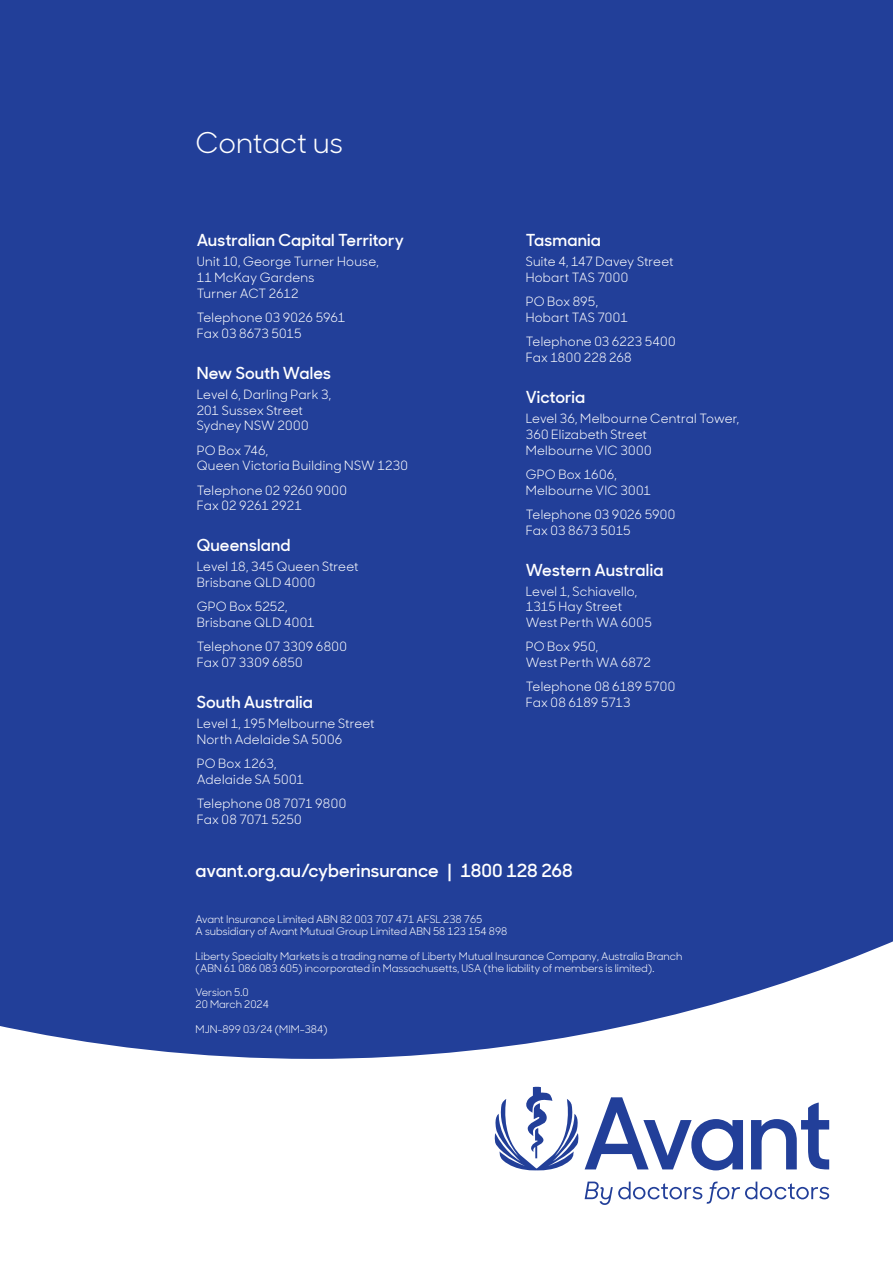
<style>
.page{position:relative;width:893px;height:1263px;background:#fff}
.page>*{position:absolute;margin:0;border:0;box-sizing:border-box;transform-origin:0 0}
.CTA_H2_w_hor_bar{font:28.5px "Sharp Sans Display No 1";color:#fff}
.URL___Contact_Number{font:600 18px "Sharp Sans Display No 1";letter-spacing:-.005em;color:#fff}
._1_3_Sub___White{font:600 16.5px "Sharp Sans Display No 1";letter-spacing:.01em;color:#fff}
._0__Body_text_White{font:12.75px/15.8px "Sharp Sans Display No 1";letter-spacing:.015em;color:#fff}
.Disclaimer{font:10.5px/12px "Sharp Sans Display No 1";color:#fff}
</style>
<div class="page">
<div style="left:0;top:0;width:893px;height:1059px;background:#223f99"></div>
<svg style="left:494px;top:1086px;width:85px;height:85px"></svg>
<svg style="left:585px;top:1097px;width:244px;height:73px"></svg>
<svg style="left:585px;top:1181px;width:244px;height:24px"></svg>
<p class="CTA_H2_w_hor_bar" style="left:196px;top:120px;width:149px">Contact us</p>
<p class="_1_3_Sub___White" style="left:197px;top:227px;width:209px">Australian Capital Territory</p>
<p class="_0__Body_text_White" style="left:197px;top:253px;width:184px">Unit 10, George Turner House,<br>11 McKay Gardens<br>Turner ACT 2612</p>
<p class="_0__Body_text_White" style="left:197px;top:309px;width:150px">Telephone 03 9026 5961<br>Fax 03 8673 5015</p>
<p class="_1_3_Sub___White" style="left:197px;top:360px;width:136px">New South Wales</p>
<p class="_0__Body_text_White" style="left:197px;top:385px;width:136px">Level 6, Darling Park 3,<br>201 Sussex Street<br>Sydney NSW 2000</p>
<p class="_0__Body_text_White" style="left:197px;top:441px;width:213px">PO Box 746,<br>Queen Victoria Building NSW 1230</p>
<p class="_0__Body_text_White" style="left:197px;top:481px;width:152px">Telephone 02 9260 9000<br>Fax 02 9261 2921</p>
<p class="_1_3_Sub___White" style="left:197px;top:533px;width:95px">Queensland</p>
<p class="_0__Body_text_White" style="left:197px;top:558px;width:163px">Level 18, 345 Queen Street<br>Brisbane QLD 4000</p>
<p class="_0__Body_text_White" style="left:197px;top:598px;width:120px">GPO Box 5252,<br>Brisbane QLD 4001</p>
<p class="_0__Body_text_White" style="left:197px;top:638px;width:152px">Telephone 07 3309 6800<br>Fax 07 3309 6850</p>
<p class="_1_3_Sub___White" style="left:197px;top:689px;width:118px">South Australia</p>
<p class="_0__Body_text_White" style="left:197px;top:715px;width:179px">Level 1, 195 Melbourne Street<br>North Adelaide SA 5006</p>
<p class="_0__Body_text_White" style="left:197px;top:755px;width:109px">PO Box 1263,<br>Adelaide SA 5001</p>
<p class="_0__Body_text_White" style="left:197px;top:795px;width:151px">Telephone 08 7071 9800<br>Fax 08 7071 5250</p>
<p class="_1_3_Sub___White" style="left:526px;top:227px;width:77px">Tasmania</p>
<p class="_0__Body_text_White" style="left:526px;top:253px;width:149px">Suite 4, 147 Davey Street<br>Hobart TAS 7000</p>
<p class="_0__Body_text_White" style="left:526px;top:293px;width:104px">PO Box 895,<br>Hobart TAS 7001</p>
<p class="_0__Body_text_White" style="left:526px;top:333px;width:152px">Telephone 03 6223 5400<br>Fax 1800 228 268</p>
<p class="_1_3_Sub___White" style="left:526px;top:384px;width:61px">Victoria</p>
<p class="_0__Body_text_White" style="left:526px;top:410px;width:215px">Level 36, Melbourne Central Tower,<br>360 Elizabeth Street<br>Melbourne VIC 3000</p>
<p class="_0__Body_text_White" style="left:526px;top:465px;width:127px">GPO Box 1606,<br>Melbourne VIC 3001</p>
<p class="_0__Body_text_White" style="left:526px;top:505px;width:151px">Telephone 03 9026 5900<br>Fax 03 8673 5015</p>
<p class="_1_3_Sub___White" style="left:526px;top:557px;width:139px">Western Australia</p>
<p class="_0__Body_text_White" style="left:526px;top:582px;width:128px">Level 1, Schiavello,<br>1315 Hay Street<br>West Perth WA 6005</p>
<p class="_0__Body_text_White" style="left:526px;top:638px;width:127px">PO Box 950,<br>West Perth WA 6872</p>
<p class="_0__Body_text_White" style="left:526px;top:678px;width:151px">Telephone 08 6189 5700<br>Fax 08 6189 5713</p>
<p class="URL___Contact_Number" style="left:196px;top:856px;width:378px">avant.org.au/cyberinsurance | 1800 128 268</p>
<p class="Disclaimer" style="left:196px;top:912px;width:313px">Avant Insurance Limited ABN 82 003 707 471 AFSL 238 765<br>A subsidiary of Avant Mutual Group Limited ABN 58 123 154 898</p>
<p class="Disclaimer" style="left:196px;top:949px;width:488px">Liberty Specialty Markets is a trading name of Liberty Mutual Insurance Company, Australia Branch (ABN 61 086 083 605) incorporated in Massachusetts, USA (the liability of members is limited).</p>
<p class="Disclaimer" style="left:196px;top:986px;width:75px">Version 5.0<br>20 March 2024</p>
<p class="Disclaimer" style="left:196px;top:1022px;width:134px">MJN-899 03/24 (MIM-384)</p>
</div>
